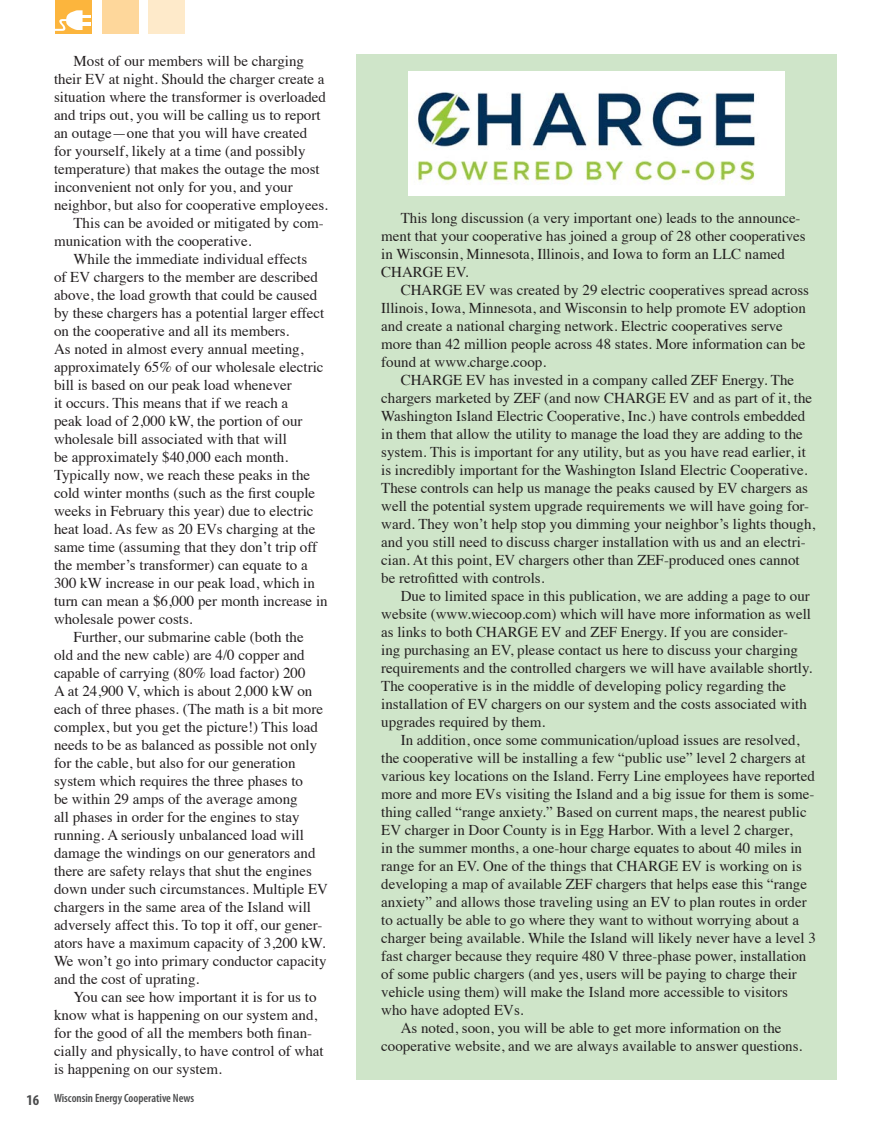
<style>
.page{position:relative;width:891px;height:1134px;background:#fff}
.page>*{position:absolute;margin:0;border:0;box-sizing:border-box;transform-origin:0 0}
.subheads{font:15px/18px "Times";color:#231f20}
.t1{font:700 condensed 15px "Myriad Pro";color:#4b4c4d}
.t2{font:600 condensed 12px "Myriad Pro";color:#4b4c4d}
</style>
<div class="page">
<div style="left:356px;top:54px;width:481px;height:1026px;background:#cfe5c9"></div>
<div style="left:56px;top:0;width:36px;height:34px;background:#fcb53d"></div>
<div style="left:102px;top:0;width:37px;height:34px;background:#fed79b"></div>
<div style="left:148px;top:0;width:37px;height:34px;background:#feeaca"></div>
<svg style="left:55px;top:10px;width:35px;height:21px"></svg>
<img style="left:408px;top:71px;width:377px;height:124px">
<p class="subheads" style="left:54px;top:50px;width:275px;text-indent:20px">Most of our members will be charging their EV at night. Should the charger create a situation where the transformer is overloaded and trips out, you will be calling us to report an outage—one that you will have created for yourself, likely at a time (and possibly temperature) that makes the outage the most inconvenient not only for you, and your neighbor, but also for cooperative employees.</p>
<p class="subheads" style="left:54px;top:212px;width:271px;text-indent:19px">This can be avoided or mitigated by com&shy;munication with the cooperative.</p>
<p class="subheads" style="left:54px;top:248px;width:275px;text-indent:20px">While the immediate individual effects<br>of EV chargers to the member are described above, the load growth that could be caused by these chargers has a potential larger effect on the cooperative and all its members.<br>As noted in almost every annual meeting, approximately 65% of our wholesale electric bill is based on our peak load whenever<br>it occurs. This means that if we reach a<br>peak load of 2,000 kW, the portion of our wholesale bill associated with that will<br>be approximately $40,000 each month.<br>Typically now, we reach these peaks in the cold winter months (such as the first couple weeks in February this year) due to electric heat load. As few as 20 EVs charging at the same time (assuming that they don’t trip off the member’s transformer) can equate to a 300 kW increase in our peak load, which in turn can mean a $6,000 per month increase in wholesale power costs.</p>
<p class="subheads" style="left:54px;top:626px;width:276px;text-indent:20px">Further, our submarine cable (both the<br>old and the new cable) are 4/0 copper and capable of carrying (80% load factor) 200<br>A at 24,900 V, which is about 2,000 kW on each of three phases. (The math is a bit more complex, but you get the picture!) This load needs to be as balanced as possible not only for the cable, but also for our generation system which requires the three phases to<br>be within 29 amps of the average among<br>all phases in order for the engines to stay running. A seriously unbalanced load will damage the windings on our generators and there are safety relays that shut the engines down under such circumstances. Multiple EV chargers in the same area of the Island will adversely affect this. To top it off, our gener&shy;ators have a maximum capacity of 3,200 kW.<br>We won’t go into primary conductor capacity and the cost of uprating.</p>
<p class="subheads" style="left:54px;top:986px;width:271px;text-indent:20px">You can see how important it is for us to know what is happening on our system and, for the good of all the members both finan&shy;cially and physically, to have control of what is happening on our system.</p>
<p class="t1" style="left:27px;top:1090px;width:14px">16</p>
<p class="t2" style="left:54px;top:1091px;width:142px">Wisconsin Energy Cooperative News</p>
<p class="subheads" style="left:381px;top:208px;width:426px;text-indent:19px">This long discussion (a very important one) leads to the announce&shy;ment that your cooperative has joined a group of 28 other cooperatives in Wisconsin, Minnesota, Illinois, and Iowa to form an LLC named CHARGE EV.</p>
<p class="subheads" style="left:381px;top:280px;width:429px;text-indent:20px">CHARGE EV was created by 29 electric cooperatives spread across Illinois, Iowa, Minnesota, and Wisconsin to help promote EV adoption and create a national charging network. Electric cooperatives serve more than 42 million people across 48 states. More information can be found at www.charge.coop.</p>
<p class="subheads" style="left:381px;top:370px;width:436px;text-indent:20px">CHARGE EV has invested in a company called ZEF Energy. The chargers marketed by ZEF (and now CHARGE EV and as part of it, the Washington Island Electric Cooperative, Inc.) have controls embedded in them that allow the utility to manage the load they are adding to the system. This is important for any utility, but as you have read earlier, it is incredibly important for the Washington Island Electric Cooperative.<br>These controls can help us manage the peaks caused by EV chargers as well the potential system upgrade requirements we will have going for&shy;ward. They won’t help stop you dimming your neighbor’s lights though, and you still need to discuss charger installation with us and an electri&shy;cian. At this point, EV chargers other than ZEF-produced ones cannot be retrofitted with controls.</p>
<p class="subheads" style="left:381px;top:586px;width:433px;text-indent:20px">Due to limited space in this publication, we are adding a page to our website (www.wiecoop.com) which will have more information as well as links to both CHARGE EV and ZEF Energy. If you are consider-<br>ing purchasing an EV, please contact us here to discuss your charging requirements and the controlled chargers we will have available shortly.<br>The cooperative is in the middle of developing policy regarding the installation of EV chargers on our system and the costs associated with upgrades required by them.</p>
<p class="subheads" style="left:381px;top:730px;width:436px;text-indent:20px">In addition, once some communication/upload issues are resolved, the cooperative will be installing a few “public use” level 2 chargers at various key locations on the Island. Ferry Line employees have reported more and more EVs visiting the Island and a big issue for them is some&shy;thing called “range anxiety.” Based on current maps, the nearest public EV charger in Door County is in Egg Harbor. With a level 2 charger,<br>in the summer months, a one-hour charge equates to about 40 miles in range for an EV. One of the things that CHARGE EV is working on is developing a map of available ZEF chargers that helps ease this “range anxiety” and allows those traveling using an EV to plan routes in order to actually be able to go where they want to without worrying about a charger being available. While the Island will likely never have a level 3 fast charger because they require 480 V three-phase power, installation of some public chargers (and yes, users will be paying to charge their vehicle using them) will make the Island more accessible to visitors who have adopted EVs.</p>
<p class="subheads" style="left:381px;top:1018px;width:423px;text-align:center">As noted, soon, you will be able to get more information on the cooperative website, and we are always available to answer questions.</p>
</div>
